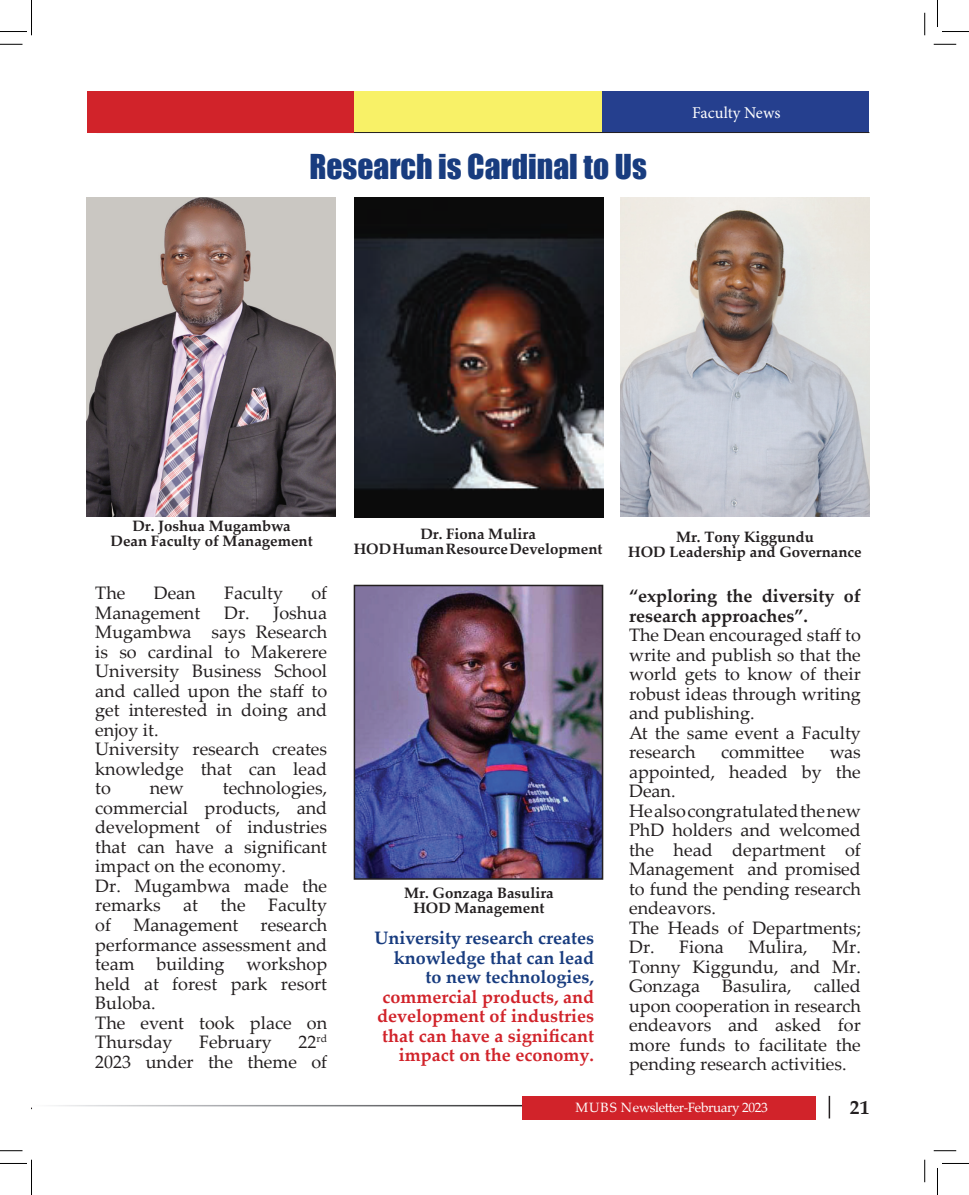
<style>
.page{position:relative;width:969px;height:1195px;background:#fff}
.page>*{position:absolute;margin:0;border:0;box-sizing:border-box;transform-origin:0 0}
.t1{font:31.5px "Impact";color:#183c7f}
.t2{font:700 19.5px "Palatino Linotype";color:#231f20}
.t3{font:18px/19.5px "Palatino Linotype";color:#231f20}
.t4{font:700 18px/19.5px "Palatino Linotype";color:#d1232a;text-align:right}
.t5{font:700 18px/19.5px "Palatino Linotype";color:#183c7f;text-align:right}
.t6{font:700 18px/19.5px "Palatino Linotype";color:#231f20}
.t7{font:16.5px "Minion Pro";color:#fff}
.t8{font:700 15px/15px "Palatino Linotype";color:#231f20;text-align:center}
.t9{font:13.5px "Palatino Linotype";letter-spacing:-.03em;color:#fff}
</style>
<div class="page">
<hr style="left:828px;top:1095px;width:2px;height:23px;background:#231f20">
<div style="left:522px;top:1095px;width:293px;height:24px;background:#d1232a"></div>
<div style="left:354px;top:91px;width:248px;height:41px;background:#f8f167"></div>
<div style="left:602px;top:91px;width:267px;height:41px;background:#253f8e"></div>
<hr style="left:97px;top:132px;width:772px;height:1px;background:#231f20">
<div style="left:87px;top:91px;width:267px;height:41px;background:#d1232a"></div>
<img style="left:87px;top:197px;width:249px;height:319px">
<img style="left:354px;top:197px;width:249px;height:320px">
<img style="left:357px;top:587px;width:243px;height:289px">
<div style="left:354px;top:584px;width:249px;height:295px;border:2px solid #231f20"></div>
<img style="left:620px;top:197px;width:249px;height:319px">
<svg style="left:0;top:44px;width:22px;height:1px"></svg>
<svg style="left:933px;top:44px;width:23px;height:1px"></svg>
<svg style="left:0;top:1150px;width:22px;height:1px"></svg>
<svg style="left:933px;top:1150px;width:23px;height:1px"></svg>
<svg style="left:924px;top:13px;width:1px;height:22px"></svg>
<svg style="left:924px;top:1159px;width:1px;height:22px"></svg>
<svg style="left:0;top:0;width:32px;height:35px"></svg>
<svg style="left:0;top:1159px;width:32px;height:35px"></svg>
<svg style="left:937px;top:0;width:32px;height:32px"></svg>
<svg style="left:937px;top:1163px;width:32px;height:31px"></svg>
<h1 class="t1" style="left:309px;top:143px;width:339px">Research is Cardinal to Us</h1>
<p class="t7" style="left:692px;top:102px;width:90px">Faculty News</p>
<p class="t8" style="left:111px;top:518px;width:204px">Dr. Joshua Mugambwa<br>Dean Faculty of Management</p>
<p class="t3" style="left:95px;top:582px;width:32px">The</p>
<p class="t3" style="left:154px;top:582px;width:44px">Dean</p>
<p class="t3" style="left:224px;top:582px;width:60px">Faculty</p>
<p class="t3" style="left:311px;top:582px;width:17px">of</p>
<p class="t3" style="left:95px;top:602px;width:106px">Management</p>
<p class="t3" style="left:95px;top:602px;width:233px;text-indent:129px">Dr. Joshua<br>Mugambwa says Research is so cardinal to Makerere<br>University Business School and called upon the staff to get interested in doing and enjoy it.<br>University research creates knowledge that can lead to</p>
<p class="t3" style="left:95px;top:777px;width:233px;text-indent:127px">technologies, commercial products, and development of industries that can have a significant impact on the economy.<br>Dr. Mugambwa made the remarks</p>
<p class="t3" style="left:150px;top:777px;width:36px">new</p>
<p class="t3" style="left:95px;top:894px;width:233px;text-indent:173px">Faculty of Management research performance assessment and team building workshop held at forest park resort<br>Buloba.<br>The event took place on<br>Thursday</p>
<p class="t3" style="left:183px;top:894px;width:16px">at</p>
<p class="t3" style="left:221px;top:894px;width:26px">the</p>
<p class="t3" style="left:95px;top:1031px;width:233px;text-align:right">22<sup>rd<br></sup>2023 under the theme of</p>
<p class="t3" style="left:199px;top:1031px;width:74px">February</p>
<p class="t8" style="left:354px;top:526px;width:250px">Dr. Fiona Mulira<br>HOD Human Resource Development</p>
<p class="t8" style="left:404px;top:884px;width:151px">Mr. Gonzaga Basulira<br>HOD Management</p>
<p class="t5" style="left:374px;top:927px;width:221px">University research creates knowledge that can lead to new technologies,</p>
<p class="t4" style="left:377px;top:986px;width:218px">commercial products, and development of industries that can have a significant impact on the economy.</p>
<p class="t8" style="left:628px;top:528px;width:235px">Mr. Tony Kiggundu<br>HOD Leadership and Governance</p>
<p class="t6" style="left:629px;top:585px;width:233px">“exploring the diversity of research approaches”.</p>
<p class="t3" style="left:629px;top:624px;width:233px">The Dean encouraged staff to write and publish so that the world gets to know of their robust ideas through writing and publishing.<br>At the same event a Faculty research</p>
<p class="t3" style="left:721px;top:741px;width:85px">committee</p>
<p class="t3" style="left:629px;top:741px;width:233px;text-indent:201px">was appointed, headed by the<br>Dean.<br>He also congratulated the new<br>PhD holders and welcomed the head department of<br>Management and promised to fund the pending research endeavors.<br>The Heads of Departments;<br>Dr. Fiona</p>
<p class="t3" style="left:748px;top:936px;width:60px">Mulira,</p>
<p class="t3" style="left:629px;top:936px;width:233px;text-align:justify;text-indent:203px">Mr.<br>Tonny Kiggundu, and Mr.<br>Gonzaga Basulira, called upon cooperation in research endeavors and asked for more funds to facilitate the pending research activities.</p>
<p class="t9" style="left:575px;top:1097px;width:194px">MUBS Newsletter-February 2023</p>
<p class="t2" style="left:850px;top:1093px;width:21px">21</p>
</div>
